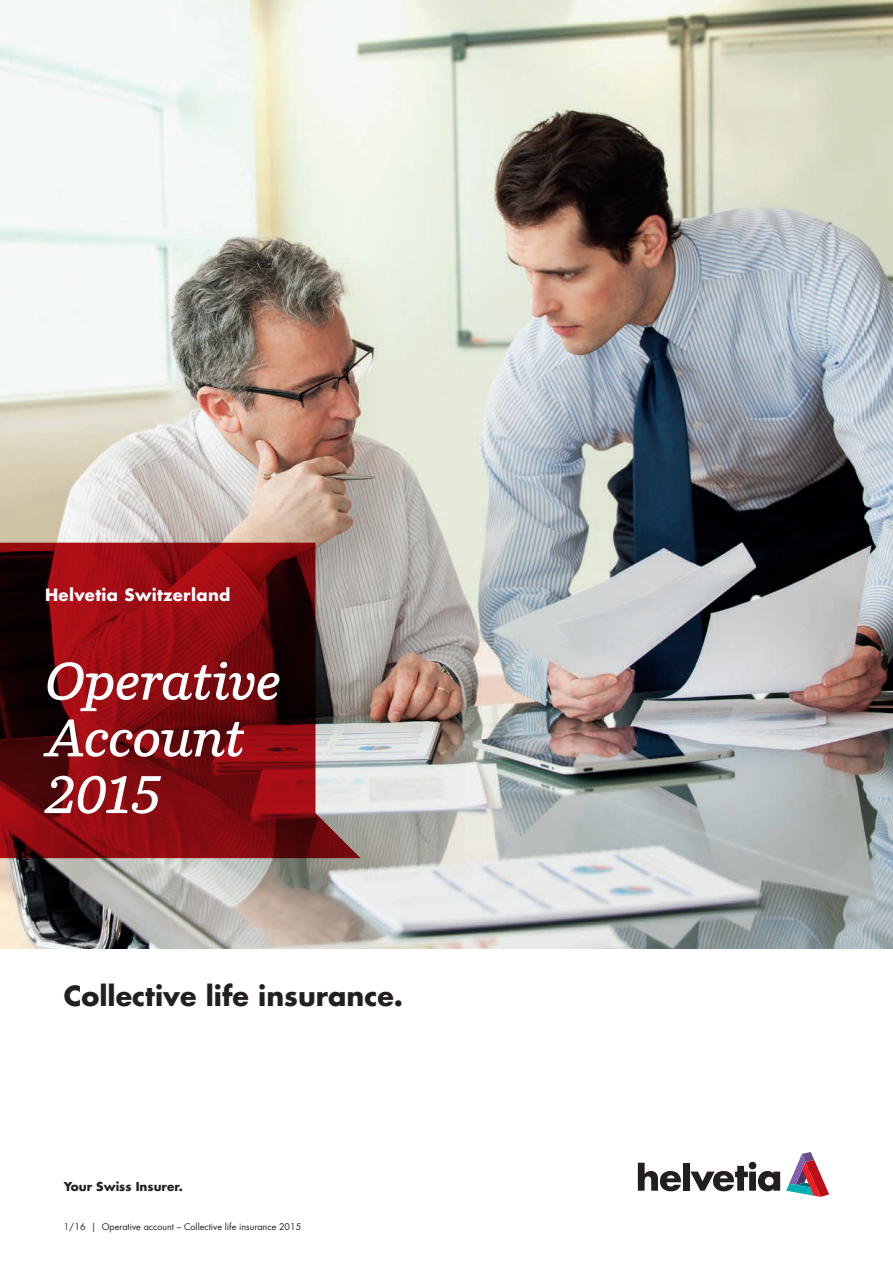
<style>
.page{position:relative;width:893px;height:1263px;background:#fff}
.page>*{position:absolute;margin:0;border:0;box-sizing:border-box;transform-origin:0 0}
.t1{font:italic 600 52.5px/56.7px "Parry Pro";letter-spacing:-.02em;color:#fff}
.t2{font:700 27px "Futura Std";color:#231f20}
.t3{font:700 16.5px "Futura Std";letter-spacing:.02em;color:#fff}
.t4{font:700 12px "Futura Std";color:#231f20}
.t5{font:9px "Futura Std";color:#231f20}
</style>
<div class="page">
<img style="left:0;top:0;width:893px;height:948px">
<svg style="left:638px;top:1163px;width:43px;height:28px"></svg>
<div style="left:683px;top:1163px;width:7px;height:28px;background:#231f20"></div>
<svg style="left:690px;top:1162px;width:90px;height:29px"></svg>
<svg style="left:786px;top:1152px;width:43px;height:45px"></svg>
<svg style="left:0;top:543px;width:361px;height:315px;background:#7a1c20"></svg>
<h3 class="t3" style="left:45px;top:584px;width:187px">Helvetia Switzerland</h3>
<h1 class="t1" style="left:45px;top:652px;width:238px">Operative<br>Account<br>2015</h1>
<h2 class="t2" style="left:64px;top:977px;width:341px">Collective life insurance.</h2>
<h3 class="t4" style="left:64px;top:1178px;width:121px">Your Swiss Insurer.</h3>
<p class="t5" style="left:64px;top:1220px;width:239px">1/16 | Operative account – Collective life insurance 2015</p>
</div>
